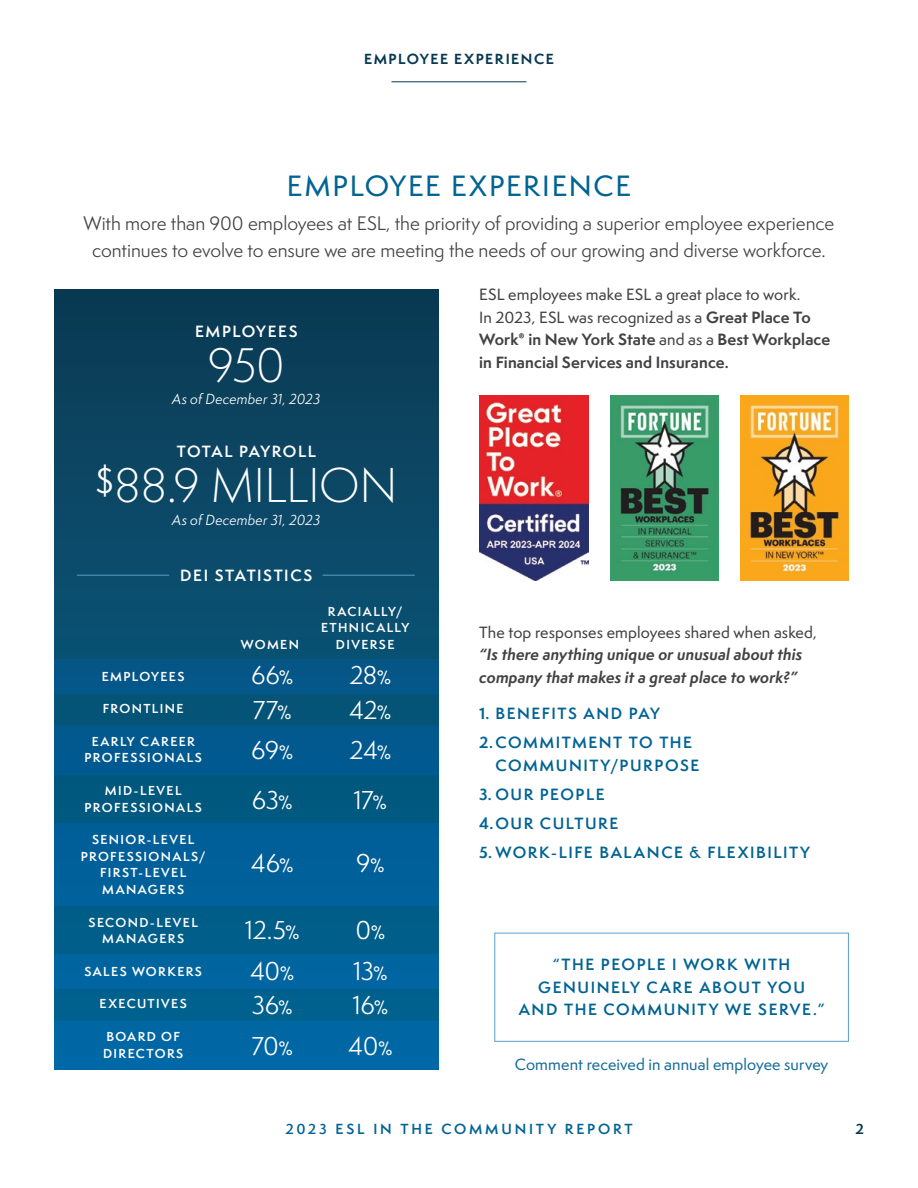
<style>
.page{position:relative;width:918px;height:1188px;background:#fff}
.page>*{position:absolute;margin:0;border:0;box-sizing:border-box;transform-origin:0 0}
.t1{font:300 45px "Semplicita Pro";letter-spacing:-.02em;color:#fff}
.t2{font:500 27px "Semplicita Pro";letter-spacing:.06em;color:#006393}
.t3{font:24px/40.5px "Semplicita Pro";letter-spacing:-.02em;color:#fff}
.t4{font:18px/27px "Semplicita Pro";color:#414042;text-align:center}
.t5{font:600 15px/29.2px "Semplicita Pro";letter-spacing:.105em;color:#006393}
.t6{font:700 15px/22.5px "Semplicita Pro";letter-spacing:.01em;color:#414042}
.t7{font:italic 700 15px/22.5px "Semplicita Pro";letter-spacing:.005em;color:#414042}
.t8{font:500 15px "Semplicita Pro";letter-spacing:.01em;color:#414042}
.t9{font:500 15px "Semplicita Pro";letter-spacing:.01em;color:#186d9b}
.t10{font:600 15px "Semplicita Pro";letter-spacing:.1em;color:#fff}
.t11{font:italic 13.5px "Semplicita Pro";letter-spacing:.015em;color:#fff}
.t12{font:600 13.5px "Semplicita Pro";letter-spacing:.21em;color:#006393}
.t13{font:700 13.5px "Semplicita Pro";letter-spacing:.11em;color:#073850}
.t14{font:600 12px/16.5px "Semplicita Pro";letter-spacing:.115em;color:#fff;text-align:center}
.s1{font-weight:500;font-size:18px}
.s2{font-weight:500}
.s3{font-weight:700}
</style>
<div class="page">
<svg style="left:54px;top:289px;width:385px;height:732px;background:#074c6c"></svg>
<div style="left:54px;top:659px;width:385px;height:34px;background:#055689"></div>
<div style="left:54px;top:954px;width:385px;height:34px;background:#00649f"></div>
<div style="left:54px;top:726px;width:385px;height:49px;background:#005a90"></div>
<div style="left:54px;top:1021px;width:385px;height:49px;background:#0067a5"></div>
<div style="left:54px;top:823px;width:385px;height:83px;background:#006099"></div>
<hr style="left:392px;top:81px;width:134px;height:1px;background:#073850">
<img style="left:479px;top:395px;width:109px;height:186px">
<img style="left:610px;top:395px;width:108px;height:186px">
<img style="left:740px;top:395px;width:109px;height:186px">
<hr style="left:323px;top:575px;width:92px;height:1px;background:#5a9fce">
<hr style="left:77px;top:575px;width:92px;height:1px;background:#5a9fce">
<div style="left:494px;top:933px;width:355px;height:109px;border:1px solid #5a9fce"></div>
<p class="t13" style="left:364px;top:49px;width:191px">EMPLOYEE EXPERIENCE</p>
<h2 class="t2" style="left:287px;top:167px;width:346px">EMPLOYEE EXPERIENCE</h2>
<h3 class="t4" style="left:84px;top:209px;width:752px">With more than 900 employees at ESL, the priority of providing a superior employee experience continues to evolve to ensure we are meeting the needs of our growing and diverse workforce.</h3>
<p class="t10" style="left:195px;top:320px;width:104px">EMPLOYEES</p>
<h1 class="t1" style="left:208px;top:335px;width:79px">950</h1>
<p class="t11" style="left:172px;top:389px;width:150px">As of December 31, 2023</p>
<p class="t10" style="left:177px;top:441px;width:141px">TOTAL PAYROLL</p>
<h1 class="t1" style="left:95px;top:456px;width:304px"><sup>$</sup>88.9 MILLION</h1>
<p class="t11" style="left:172px;top:510px;width:150px">As of December 31, 2023</p>
<p class="t10" style="left:180px;top:564px;width:134px">DEI STATISTICS</p>
<p class="t14" style="left:102px;top:668px;width:84px">EMPLOYEES</p>
<p class="t14" style="left:103px;top:700px;width:82px">FRONTLINE</p>
<p class="t14" style="left:84px;top:733px;width:119px">EARLY CAREER<br>PROFESSIONALS</p>
<p class="t14" style="left:84px;top:782px;width:119px">MID-LEVEL<br>PROFESSIONALS</p>
<p class="t14" style="left:81px;top:831px;width:126px">SENIOR-LEVEL<br>PROFESSIONALS/<br>FIRST-LEVEL<br>MANAGERS</p>
<p class="t14" style="left:89px;top:914px;width:111px">SECOND-LEVEL<br>MANAGERS</p>
<p class="t14" style="left:84px;top:963px;width:119px">SALES WORKERS</p>
<p class="t14" style="left:100px;top:996px;width:89px">EXECUTIVES</p>
<p class="t14" style="left:103px;top:1028px;width:82px;text-align:left">BOARD OF<br>DIRECTORS</p>
<p class="t14" style="left:241px;top:636px;width:60px">WOMEN</p>
<h3 class="t3" style="left:251px;top:658px;width:44px;line-height:34.5px">66<span class="s1">%<br></span>77<span class="s1">%</span></h3>
<h3 class="t3" style="left:251px;top:725px;width:44px;line-height:49.5px">69<span class="s1">%<br></span>63<span class="s1">%</span></h3>
<h3 class="t3" style="left:251px;top:842px;width:44px">46<span class="s1">%</span></h3>
<h3 class="t3" style="left:245px;top:910px;width:56px">12.5<span class="s1">%<br></span>40<span class="s1">%</span></h3>
<h3 class="t3" style="left:252px;top:985px;width:43px">36<span class="s1">%<br></span>70<span class="s1">%</span></h3>
<p class="t14" style="left:321px;top:603px;width:90px">RACIALLY/<br>ETHNICALLY<br>DIVERSE</p>
<h3 class="t3" style="left:349px;top:658px;width:44px;line-height:34.5px">28<span class="s1">%<br></span>42<span class="s1">%</span></h3>
<h3 class="t3" style="left:350px;top:725px;width:43px;line-height:49.5px">24<span class="s1">%<br></span>17<span class="s1">%</span></h3>
<h3 class="t3" style="left:356px;top:842px;width:30px">9<span class="s1">%</span></h3>
<h3 class="t3" style="left:353px;top:910px;width:36px">0<span class="s1">%<br></span>13<span class="s1">%</span></h3>
<h3 class="t3" style="left:348px;top:985px;width:46px">16<span class="s1">%<br></span>40<span class="s1">%</span></h3>
<p class="t6" style="left:479px;top:283px;width:352px"><span class="s2">ESL employees make ESL a great place to work.<br>In 2023, ESL was recognized as a</span> Great Place To Work<sup>®</sup> in New York State <span class="s2">and as a</span> Best Workplace in Financial Services and Insurance.</p>
<p class="t8" style="left:479px;top:622px;width:339px">The top responses employees shared when asked,</p>
<p class="t7" style="left:479px;top:643px;width:325px">“Is there anything unique or unusual about this company that makes it a great place to work?”</p>
<p class="t5" style="left:479px;top:698px;width:214px"><span class="s3">1.</span> BENEFITS AND PAY<br><span class="s3">2.</span>COMMITMENT TO THE</p>
<p class="t5" style="left:495px;top:750px;width:206px">COMMUNITY/PURPOSE</p>
<p class="t5" style="left:479px;top:779px;width:141px"><span class="s3">3.</span> OUR PEOPLE<br><span class="s3">4.</span>OUR CULTURE</p>
<p class="t5" style="left:479px;top:838px;width:332px"><span class="s3">5.</span> WORK-LIFE BALANCE &amp; FLEXIBILITY</p>
<p class="t5" style="left:519px;top:953px;width:307px;line-height:22.5px;text-align:center">“THE PEOPLE I WORK WITH<br>GENUINELY CARE ABOUT YOU<br>AND THE COMMUNITY WE SERVE.”</p>
<p class="t9" style="left:515px;top:1054px;width:315px">Comment received in annual employee survey</p>
<p class="t12" style="left:285px;top:1119px;width:349px">2023 ESL IN THE COMMUNITY REPORT</p>
<p class="t13" style="left:856px;top:1119px;width:10px">2</p>
</div>
